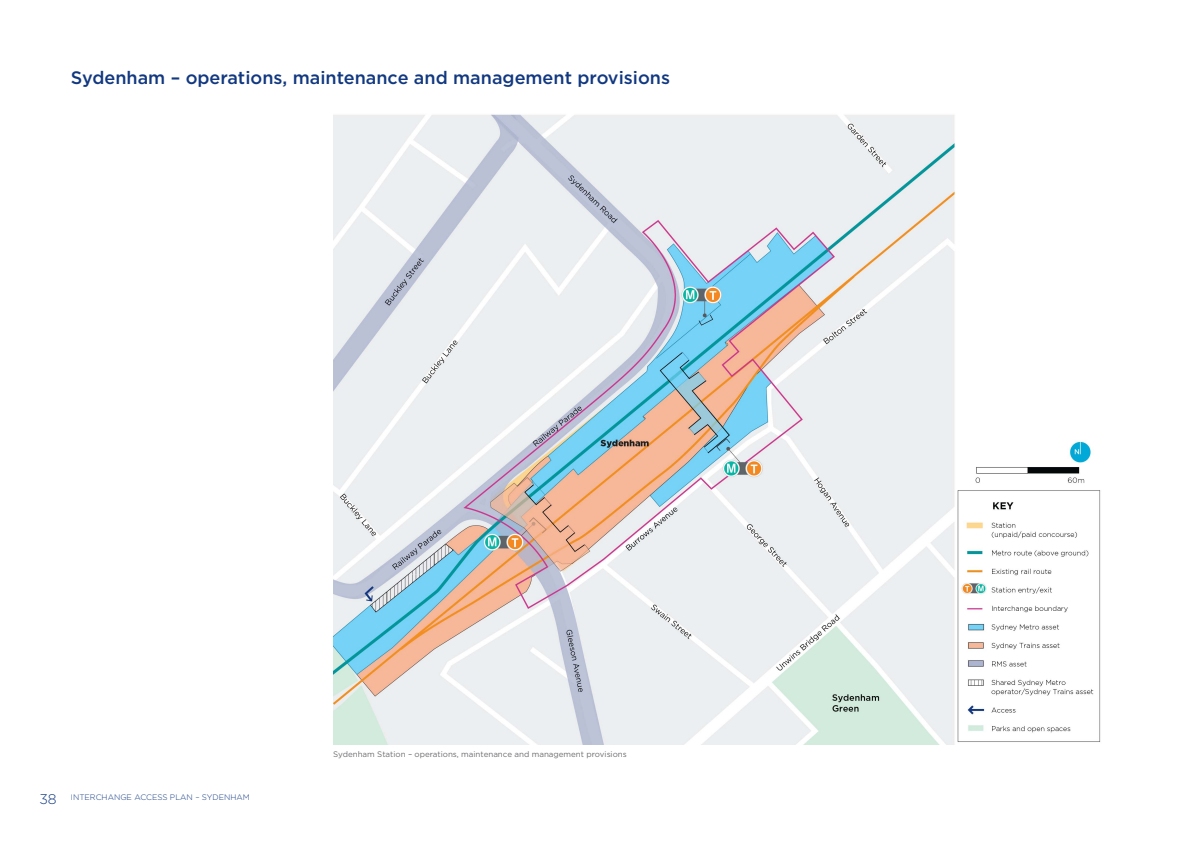
<style>
.page{position:relative;width:1191px;height:842px;background:#fff}
.page>*{position:absolute;margin:0;border:0;box-sizing:border-box;transform-origin:0 0}
.Heading{font:500 18px "Gotham";color:#113880}
.t1{font:300 14px "Gotham";color:#113880}
.t2{font:8px "Gotham";color:#6c6d70}
.t3{font:300 8px "Gotham";color:#113880}
</style>
<div class="page">
<img style="left:333px;top:114px;width:768px;height:631px">
<p class="Heading" style="left:71px;top:66px;width:600px">Sydenham – operations, maintenance and management provisions</p>
<h2 class="t1" style="left:39px;top:790px;width:19px">38</h2>
<p class="t3" style="left:71px;top:792px;width:180px">INTERCHANGE ACCESS PLAN – SYDENHAM</p>
<p class="t2" style="left:333px;top:749px;width:295px">Sydenham Station – operations, maintenance and management provisions</p>
</div>
